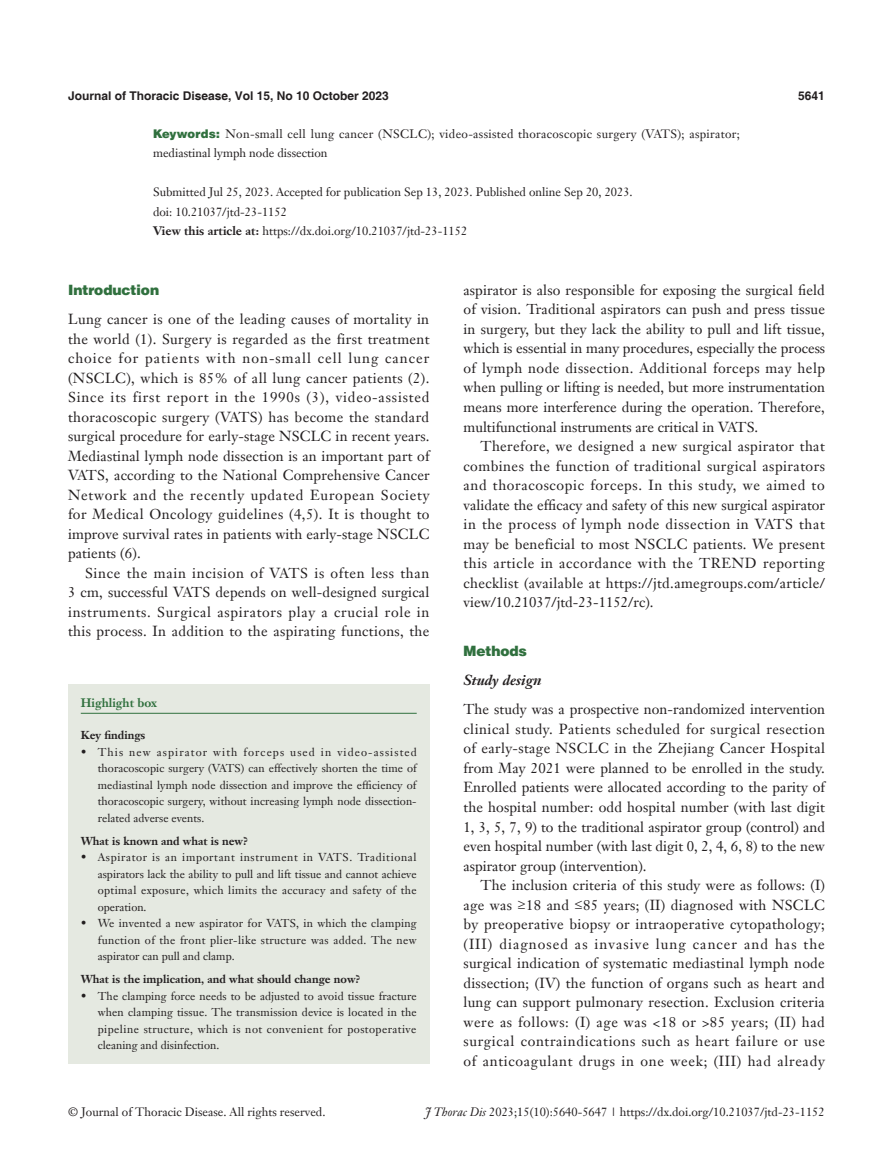
<style>
.page{position:relative;width:893px;height:1170px;background:#fff}
.page>*{position:absolute;margin:0;border:0;box-sizing:border-box;transform-origin:0 0}
.t1{font:14.25px/19.5px "Janson Text LT";letter-spacing:.01em;color:#231f20;text-align:justify}
._1ji-6_5{font:900 14.25px "Helvetica";color:#30703e}
._2ji-6_5{font:italic 700 14.25px "Janson Text LT";color:#231f20}
.A-Keywords{font:12px/19.5px "Janson Text LT";letter-spacing:.025em;color:#231f20}
.A-Keywords-2{font:12px "Janson Text LT";color:#231f20}
.A-time{font:12px "Janson Text LT";color:#231f20}
.A-View_this_article{font:12px "Janson Text LT";color:#231f20}
.t2{font:700 12px "Helvetica";color:#231f20}
.A-doi{font:12px "Janson Text LT";color:#231f20}
.Cite{font:700 12px "Janson Text LT";color:#30703e}
.Cite-2{font:11.25px/16.5px "Janson Text LT";letter-spacing:.005em;color:#231f20;text-align:justify}
.Cite-3{font:700 11.25px "Janson Text LT";color:#231f20}
.s1{font-family:"Helvetica AME";color:#30703e}
.s2{font-weight:700}
.s3{font-family:"Minion Pro"}
.s4{font-style:italic}
</style>
<div class="page">
<div style="left:68px;top:683px;width:361px;height:380px;background:#e5e9e1"></div>
<hr style="left:81px;top:712px;width:336px;height:1px;background:#30703e">
<p class="t2" style="left:68px;top:88px;width:322px">Journal of Thoracic Disease, Vol 15, No 10 October 2023</p>
<p class="t2" style="left:798px;top:88px;width:28px">5641</p>
<p class="A-Keywords" style="left:153px;top:124px;width:588px"><span class="s1">Keywords:</span> Non-small cell lung cancer (NSCLC); video-assisted thoracoscopic surgery (VATS); aspirator; mediastinal lymph node dissection</p>
<p class="A-time" style="left:153px;top:185px;width:481px">Submitted Jul 25, 2023. Accepted for publication Sep 13, 2023. Published online Sep 20, 2023.</p>
<p class="A-doi" style="left:153px;top:204px;width:135px">doi: 10.21037/jtd-23-1152</p>
<p class="A-View_this_article" style="left:153px;top:224px;width:316px"><span class="s2">View this article at:</span> https://dx.doi.org/10.21037/jtd-23-1152</p>
<p class="_1ji-6_5" style="left:68px;top:281px;width:93px">Introduction</p>
<p class="t1" style="left:68px;top:309px;width:363px">Lung cancer is one of the leading causes of mortality in the world (1). Surgery is regarded as the first treatment choice for patients with non-small cell lung cancer (NSCLC), which is 85% of all lung cancer patients (2).<br>Since its first report in the 1990s (3), video-assisted thoracoscopic surgery (VATS) has become the standard surgical procedure for early-stage NSCLC in recent years.<br>Mediastinal lymph node dissection is an important part of VATS, according to the National Comprehensive Cancer Network and the recently updated European Society for Medical Oncology guidelines (4,5). It is thought to improve survival rates in patients with early-stage NSCLC patients (6).</p>
<p class="t1" style="left:68px;top:563px;width:363px;text-indent:17px">Since the main incision of VATS is often less than 3 cm, successful VATS depends on well-designed surgical instruments. Surgical aspirators play a crucial role in this process. In addition to the aspirating functions, the</p>
<p class="Cite" style="left:81px;top:695px;width:78px">Highlight box</p>
<p class="Cite-3" style="left:81px;top:728px;width:66px">Key findings</p>
<p class="Cite-2" style="left:98px;top:743px;width:320px;text-indent:-17px">• This new aspirator with forceps used in video-assisted thoracoscopic surgery (VATS) can effectively shorten the time of mediastinal lymph node dissection and improve the efficiency of thoracoscopic surgery, without increasing lymph node dissection&shy;related adverse events.</p>
<p class="Cite-3" style="left:81px;top:833px;width:169px">What is known and what is new?</p>
<p class="Cite-2" style="left:98px;top:849px;width:320px;text-indent:-17px">• Aspirator is an important instrument in VATS. Traditional aspirators lack the ability to pull and lift tissue and cannot achieve optimal exposure, which limits the accuracy and safety of the operation.</p>
<p class="Cite-2" style="left:98px;top:915px;width:320px;text-indent:-17px">• We invented a new aspirator for VATS, in which the clamping function of the front plier-like structure was added. The new aspirator can pull and clamp.</p>
<p class="Cite-3" style="left:81px;top:971px;width:281px">What is the implication, and what should change now?</p>
<p class="Cite-2" style="left:98px;top:987px;width:320px;text-indent:-17px">• The clamping force needs to be adjusted to avoid tissue fracture when clamping tissue. The transmission device is located in the pipeline structure, which is not convenient for postoperative cleaning and disinfection.</p>
<p class="t1" style="left:463px;top:280px;width:363px">aspirator is also responsible for exposing the surgical field of vision. Traditional aspirators can push and press tissue in surgery, but they lack the ability to pull and lift tissue, which is essential in many procedures, especially the process of lymph node dissection. Additional forceps may help when pulling or lifting is needed, but more instrumentation means more interference during the operation. Therefore, multifunctional instruments are critical in VATS.</p>
<p class="t1" style="left:463px;top:436px;width:363px;text-indent:17px">Therefore, we designed a new surgical aspirator that combines the function of traditional surgical aspirators and thoracoscopic forceps. In this study, we aimed to validate the efficacy and safety of this new surgical aspirator in the process of lymph node dissection in VATS that may be beneficial to most NSCLC patients. We present this article in accordance with the TREND reporting checklist (available at https://jtd.amegroups.com/article/ view/10.21037/jtd-23-1152/rc).</p>
<p class="_1ji-6_5" style="left:463px;top:641px;width:65px">Methods</p>
<p class="_2ji-6_5" style="left:463px;top:671px;width:80px">Study design</p>
<p class="t1" style="left:463px;top:699px;width:363px">The study was a prospective non-randomized intervention clinical study. Patients scheduled for surgical resection of early-stage NSCLC in the Zhejiang Cancer Hospital from May 2021 were planned to be enrolled in the study.<br>Enrolled patients were allocated according to the parity of the hospital number: odd hospital number (with last digit 1, 3, 5, 7, 9) to the traditional aspirator group (control) and even hospital number (with last digit 0, 2, 4, 6, 8) to the new aspirator group (intervention).</p>
<p class="t1" style="left:463px;top:875px;width:363px;text-indent:17px">The inclusion criteria of this study were as follows: (I) age was <span class="s3">≥</span>18 and <span class="s3">≤</span>85 years; (II) diagnosed with NSCLC by preoperative biopsy or intraoperative cytopathology; (III) diagnosed as invasive lung cancer and has the surgical indication of systematic mediastinal lymph node dissection; (IV) the function of organs such as heart and lung can support pulmonary resection. Exclusion criteria were as follows: (I) age was &lt;18 or &gt;85 years; (II) had surgical contraindications such as heart failure or use of anticoagulant drugs in one week; (III) had already</p>
<p class="A-Keywords-2" style="left:68px;top:1104px;width:259px">© Journal of Thoracic Disease. All rights reserved.</p>
<p class="A-Keywords-2" style="left:425px;top:1104px;width:401px"><span class="s4">J Thorac Dis</span> 2023;15(10):5640-5647 | https://dx.doi.org/10.21037/jtd-23-1152</p>
</div>
